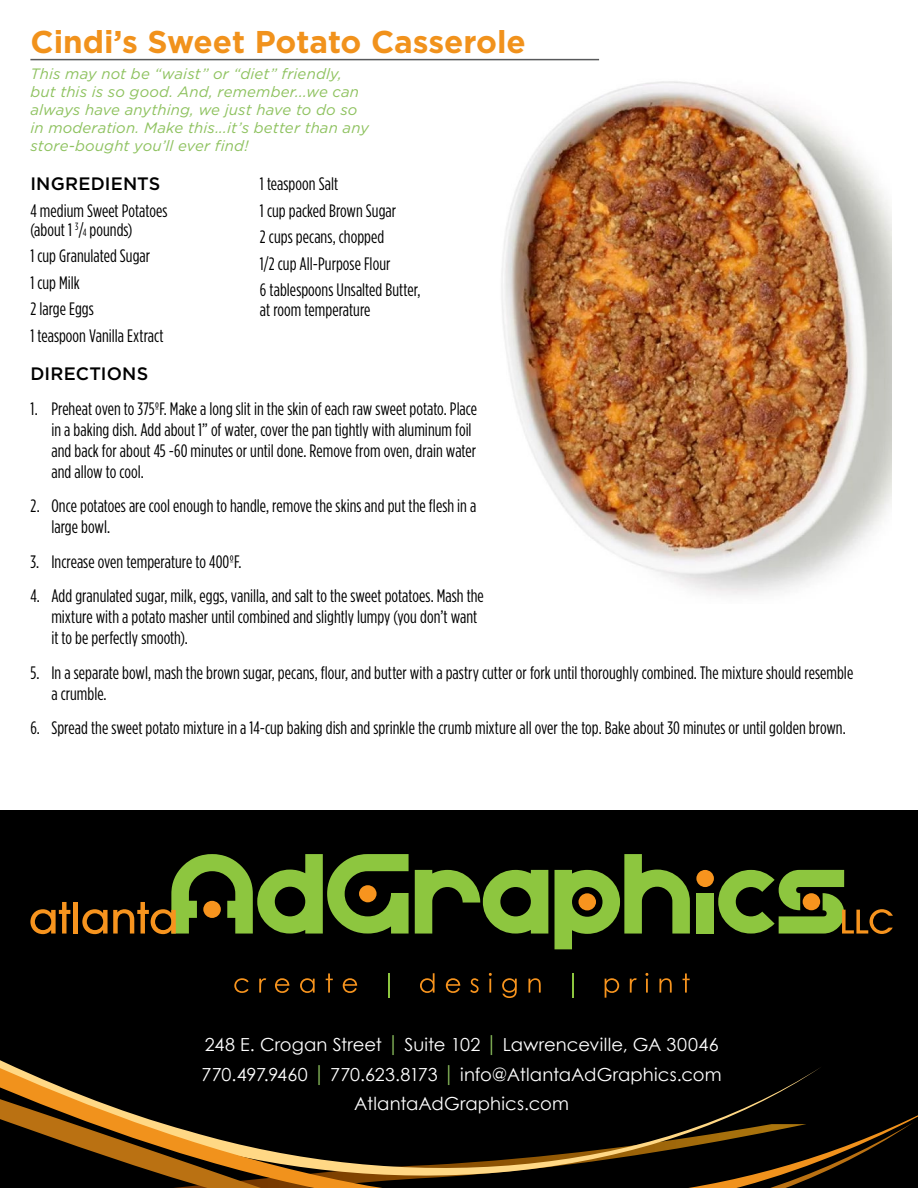
<style>
.page{position:relative;width:918px;height:1188px;background:#fff}
.page>*{position:absolute;margin:0;border:0;box-sizing:border-box;transform-origin:0 0}
.aryticle_title{font:700 31.5px "Gotham HTF";color:#f1921c}
.body_text{font:condensed 18px/21px "Gotham HTF";color:#000}
.body_text-2{font:18px "Century Gothic";letter-spacing:.005em;color:#fff}
.body_text-3{font:500 18px "Gotham HTF";letter-spacing:.01em;color:#000}
.body_text-4{font:italic 15px/18px "Gotham HTF";letter-spacing:.005em;color:#8ec25f}
.s1{font-size:10.5px}
.s2{font-size:21.6px;color:#8ec25f}
</style>
<div class="page">
<div style="left:0;top:810px;width:918px;height:378px;background:#000"></div>
<hr style="left:30px;top:59px;width:569px;height:1px;background:#58595b">
<svg style="left:0;top:1060px;width:918px;height:128px"></svg>
<svg style="left:234px;top:978px;width:15px;height:15px"></svg>
<svg style="left:259px;top:978px;width:7px;height:15px"></svg>
<svg style="left:275px;top:978px;width:14px;height:15px"></svg>
<svg style="left:300px;top:978px;width:15px;height:15px"></svg>
<svg style="left:326px;top:973px;width:7px;height:20px"></svg>
<svg style="left:343px;top:978px;width:14px;height:15px"></svg>
<hr style="left:388px;top:973px;width:2px;height:25px;background:#8dc63f">
<svg style="left:420px;top:973px;width:15px;height:20px"></svg>
<svg style="left:446px;top:978px;width:14px;height:15px"></svg>
<svg style="left:470px;top:978px;width:9px;height:15px"></svg>
<svg style="left:489px;top:973px;width:3px;height:20px"></svg>
<svg style="left:502px;top:978px;width:15px;height:20px"></svg>
<svg style="left:528px;top:978px;width:13px;height:15px"></svg>
<hr style="left:572px;top:973px;width:2px;height:25px;background:#8dc63f">
<svg style="left:605px;top:978px;width:14px;height:20px"></svg>
<svg style="left:630px;top:978px;width:7px;height:15px"></svg>
<svg style="left:645px;top:973px;width:3px;height:20px"></svg>
<svg style="left:659px;top:978px;width:13px;height:15px"></svg>
<svg style="left:683px;top:973px;width:7px;height:20px"></svg>
<svg style="left:415px;top:870px;width:133px;height:64px"></svg>
<svg style="left:555px;top:854px;width:135px;height:95px"></svg>
<svg style="left:30px;top:902px;width:40px;height:32px"></svg>
<div style="left:73px;top:902px;width:5px;height:32px;background:#f7941e"></div>
<svg style="left:696px;top:870px;width:197px;height:64px"></svg>
<svg style="left:82px;top:854px;width:327px;height:80px"></svg>
<img style="left:501px;top:81px;width:391px;height:514px">
<p class="aryticle_title" style="left:30px;top:24px;width:497px">Cindi’s Sweet Potato Casserole</p>
<p class="body_text-4" style="left:30px;top:65px;width:340px">This may not be “waist” or “diet” friendly, but this is so good. And, remember...we can always have anything, we just have to do so in moderation. Make this...it’s better than any store-bought you’ll ever find!</p>
<p class="body_text-3" style="left:30px;top:174px;width:132px">INGREDIENTS</p>
<p class="body_text" style="left:30px;top:200px;width:139px">4 medium Sweet Potatoes</p>
<p class="body_text" style="left:30px;top:219px;width:104px">(about 1 <sup>3</sup>/<span class="s1">4</span> pounds)</p>
<p class="body_text" style="left:30px;top:245px;width:121px">1 cup Granulated Sugar</p>
<p class="body_text" style="left:30px;top:272px;width:51px">1 cup Milk</p>
<p class="body_text" style="left:30px;top:298px;width:65px">2 large Eggs</p>
<p class="body_text" style="left:30px;top:325px;width:135px">1 teaspoon Vanilla Extract</p>
<p class="body_text" style="left:260px;top:173px;width:80px">1 teaspoon Salt</p>
<p class="body_text" style="left:260px;top:200px;width:138px">1 cup packed Brown Sugar</p>
<p class="body_text" style="left:260px;top:226px;width:126px">2 cups pecans, chopped</p>
<p class="body_text" style="left:260px;top:253px;width:132px">1/2 cup All-Purpose Flour</p>
<p class="body_text" style="left:260px;top:279px;width:162px">6 tablespoons Unsalted Butter,</p>
<p class="body_text" style="left:260px;top:298px;width:112px">at room temperature</p>
<p class="body_text-3" style="left:30px;top:364px;width:119px">DIRECTIONS</p>
<p class="body_text" style="left:51px;top:398px;width:427px;text-indent:-21px">1. Preheat oven to 375ºF. Make a long slit in the skin of each raw sweet potato. Place in a baking dish. Add about 1” of water, cover the pan tightly with aluminum foil and back for about 45 -60 minutes or until done. Remove from oven, drain water and allow to cool.</p>
<p class="body_text" style="left:51px;top:495px;width:426px;text-indent:-21px">2. Once potatoes are cool enough to handle, remove the skins and put the flesh in a large bowl.</p>
<p class="body_text" style="left:30px;top:551px;width:213px">3. Increase oven temperature to 400ºF.</p>
<p class="body_text" style="left:51px;top:585px;width:434px;text-indent:-21px">4. Add granulated sugar, milk, eggs, vanilla, and salt to the sweet potatoes. Mash the mixture with a potato masher until combined and slightly lumpy (you don’t want it to be perfectly smooth).</p>
<p class="body_text" style="left:51px;top:662px;width:803px;text-indent:-21px">5. In a separate bowl, mash the brown sugar, pecans, flour, and butter with a pastry cutter or fork until thoroughly combined. The mixture should resemble a crumble.</p>
<p class="body_text" style="left:30px;top:717px;width:817px">6. Spread the sweet potato mixture in a 14-cup baking dish and sprinkle the crumb mixture all over the top. Bake about 30 minutes or until golden brown.</p>
<p class="body_text-2" style="left:205px;top:1032px;width:515px">248 E. Crogan Street <span class="s2">|</span> Suite 102 <span class="s2">|</span> Lawrenceville, GA 30046</p>
<p class="body_text-2" style="left:202px;top:1062px;width:522px">770.497.9460 <span class="s2">|</span> 770.623.8173 <span class="s2">|</span> info@AtlantaAdGraphics.com</p>
<p class="body_text-2" style="left:354px;top:1091px;width:216px">AtlantaAdGraphics.com</p>
</div>
